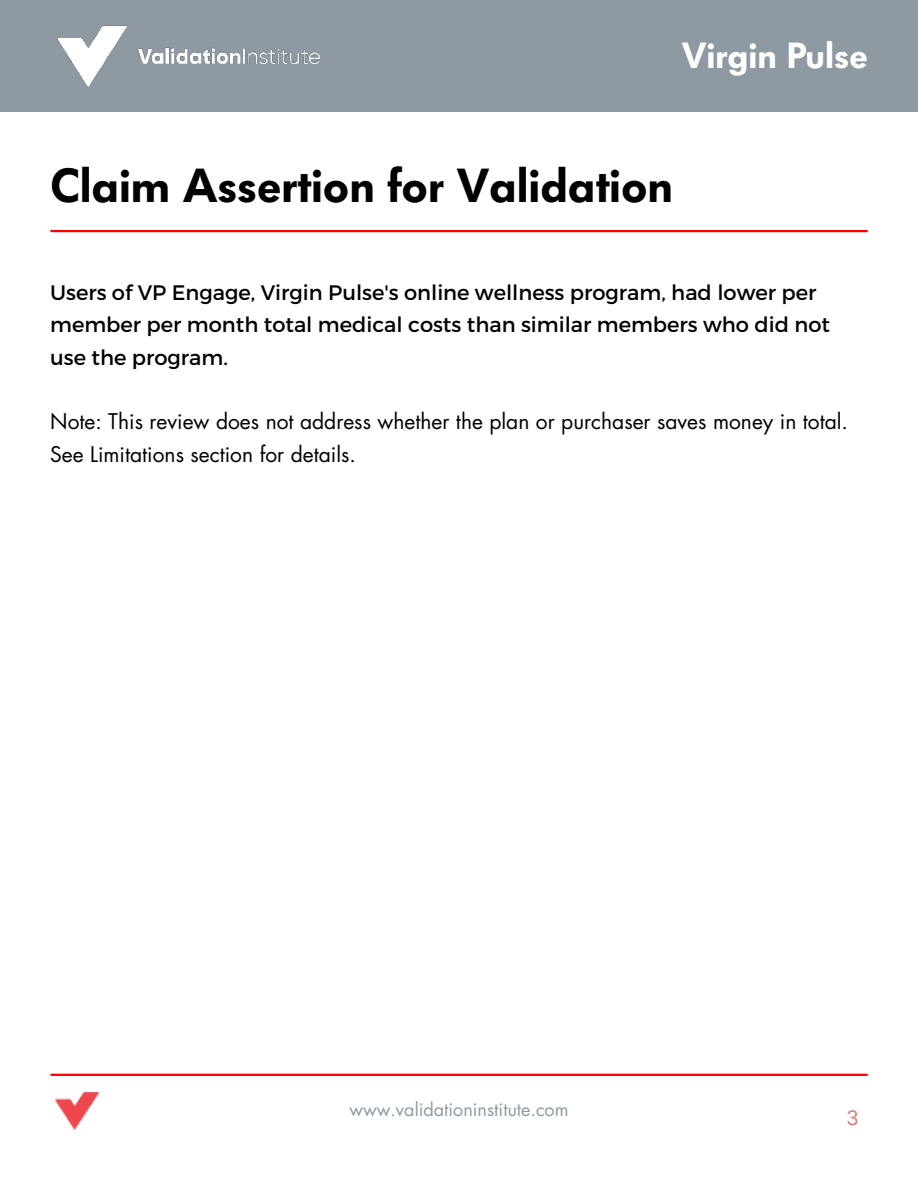
<style>
.page{position:relative;width:918px;height:1188px;background:#fff}
.page>*{position:absolute;margin:0;border:0;box-sizing:border-box;transform-origin:0 0}
.t1{font:600 47.25px "Futura BQ";color:#000}
.t2{font:600 36px "Futura BQ";color:#fff}
.t3{font:21px/32.7px "Montserrat";color:#000}
.t4{font:21px/32.7px "Futura LT";color:#000}
.t5{font:21px "Arimo";color:#d97f76}
.t6{font:18px "Futura LT";color:#8e99a2}
</style>
<div class="page">
<div style="left:0;top:0;width:918px;height:111px;background:#8e99a2"></div>
<img style="left:57px;top:25px;width:263px;height:62px">
<hr style="left:51px;top:1074px;width:816px;height:2px;background:#f00">
<img style="left:54px;top:1092px;width:45px;height:38px">
<hr style="left:51px;top:230px;width:816px;height:2px;background:#f00">
<h2 class="t2" style="left:682px;top:35px;width:188px">Virgin Pulse</h2>
<h1 class="t1" style="left:50px;top:158px;width:625px">Claim Assertion for Validation</h1>
<p class="t3" style="left:50px;top:276px;width:781px">Users of VP Engage, Virgin Pulse's online wellness program, had lower per member per month total medical costs than similar members who did not use the program.</p>
<p class="t4" style="left:50px;top:405px;width:799px">Note: This review does not address whether the plan or purchaser saves money in total.<br>See Limitations section for details.</p>
<p class="t6" style="left:349px;top:1098px;width:221px">www.validationinstitute.com</p>
<p class="t5" style="left:847px;top:1105px;width:13px">3</p>
</div>
